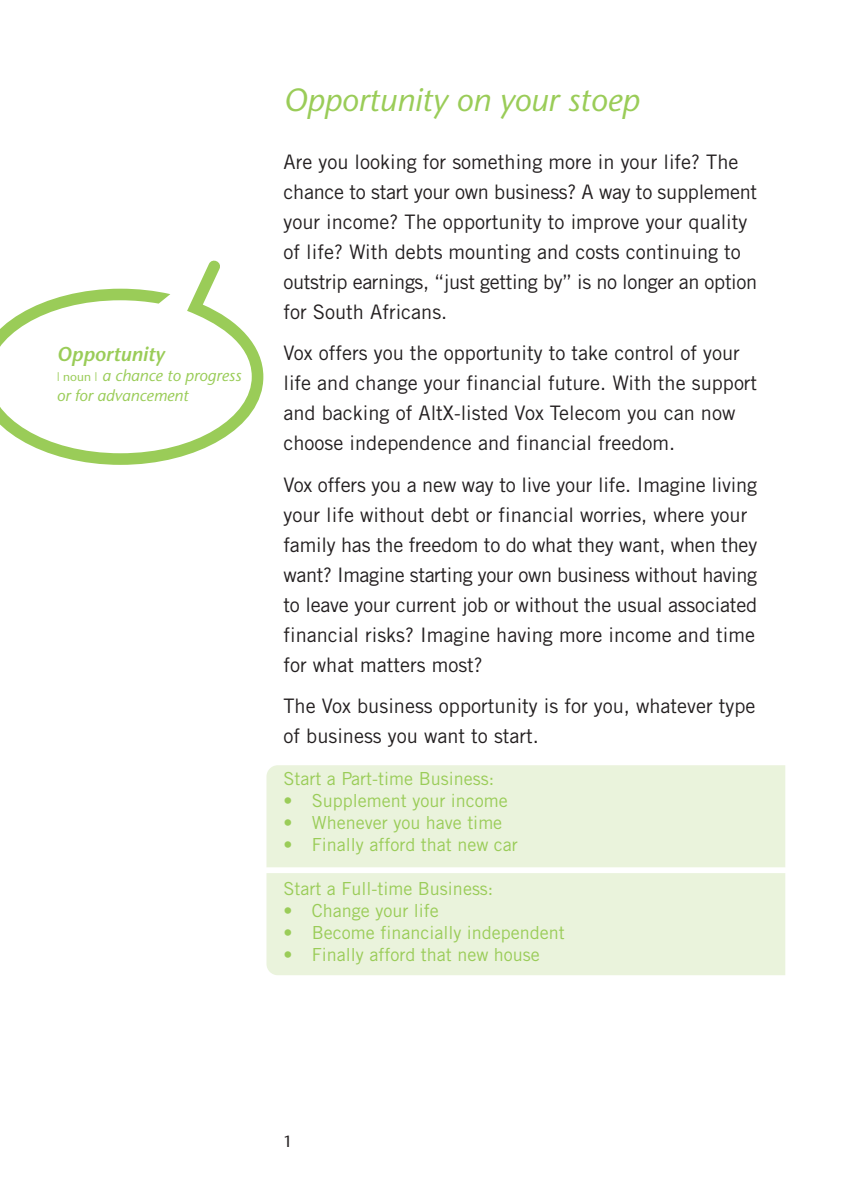
<style>
.page{position:relative;width:842px;height:1191px;background:#fff}
.page>*{position:absolute;margin:0;border:0;box-sizing:border-box;transform-origin:0 0}
.t1{font:italic 32px "Stone Sans";color:#9acc58}
.t2{font:20px/30px "Trade Gothic";color:#231f20}
.t3{font:italic 600 20px "Stone Sans";color:#9acc58}
.t4{font:18px "Trade Gothic";color:#9acc58}
.t5{font:italic 16px/20px "Stone Sans";color:#9acc58}
.t6{font:16px "Stone Sans";color:#231f20}
.s1{font-style:normal;font-size:12px}
</style>
<div class="page">
<div style="left:266px;top:873px;width:519px;height:102px;background:#eaf3dc"></div>
<div style="left:266px;top:765px;width:519px;height:102px;background:#eaf3dc"></div>
<svg style="left:0;top:260px;width:263px;height:205px"></svg>
<p class="t3" style="left:57px;top:346px;width:109px">Opportunity</p>
<p class="t5" style="left:57px;top:367px;width:186px"><span class="s1">| noun |</span> a chance to progress or for advancement</p>
<h1 class="t1" style="left:283px;top:87px;width:357px">Opportunity on your stoep</h1>
<p class="t2" style="left:283px;top:149px;width:475px">Are you looking for something more in your life? The chance to start your own business? A way to supplement your income? The opportunity to improve your quality of life? With debts mounting and costs continuing to outstrip earnings, “just getting by” is no longer an option for South Africans.</p>
<p class="t2" style="left:283px;top:340px;width:475px">Vox offers you the opportunity to take control of your life and change your financial future. With the support and backing of AltX-listed Vox Telecom you can now choose independence and financial freedom.</p>
<p class="t2" style="left:283px;top:471px;width:475px">Vox offers you a new way to live your life. Imagine living your life without debt or financial worries, where your family has the freedom to do what they want, when they want? Imagine starting your own business without having to leave your current job or without the usual associated financial risks? Imagine having more income and time for what matters most?</p>
<p class="t2" style="left:283px;top:693px;width:473px">The Vox business opportunity is for you, whatever type of business you want to start.</p>
<p class="t4" style="left:283px;top:772px;width:212px">Start a Part-time Business:</p>
<p class="t4" style="left:283px;top:794px;width:226px">• Supplement your income</p>
<p class="t4" style="left:283px;top:816px;width:220px">• Whenever you have time</p>
<p class="t4" style="left:283px;top:838px;width:236px">• Finally afford that new car</p>
<p class="t4" style="left:283px;top:882px;width:211px">Start a Full-time Business:</p>
<p class="t4" style="left:283px;top:904px;width:157px">• Change your life</p>
<p class="t4" style="left:283px;top:926px;width:283px">• Become financially independent</p>
<p class="t4" style="left:283px;top:948px;width:258px">• Finally afford that new house</p>
<p class="t6" style="left:283px;top:1135px;width:11px">1</p>
</div>
